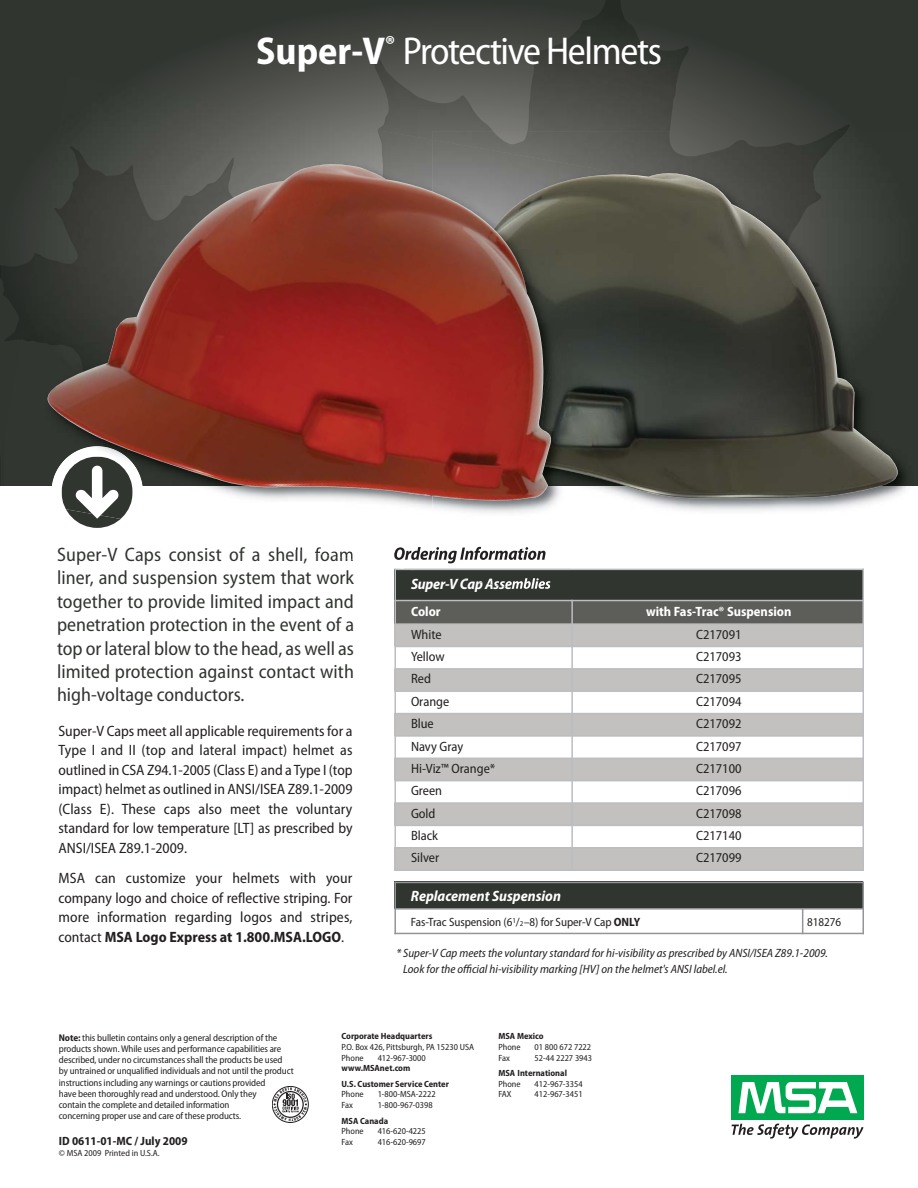
<style>
.page{position:relative;width:918px;height:1188px;background:#fff}
.page>*{position:absolute;margin:0;border:0;box-sizing:border-box;transform-origin:0 0}
.t1{font:semi-condensed 39px "Myriad Pro";letter-spacing:-.035em;color:#fff}
.t2{font:semi-condensed 19.5px/23.4px "Myriad Pro";letter-spacing:.005em;color:#313530;text-align:justify}
.t3{font:semi-condensed 15px/19.5px "Myriad Pro";color:#231f20;text-align:justify}
.t4{font:italic 700 semi-condensed 15px "Myriad Pro";letter-spacing:-.005em;color:#fff}
.t5{font:semi-condensed 13.5px "Myriad Pro";color:#231f20}
.t6{font:700 semi-condensed 13.5px "Myriad Pro";color:#fff}
.t7{font:italic semi-condensed 12px/16.5px "Myriad Pro";color:#231f20}
.t8{font:semi-condensed 12px "Myriad Pro";letter-spacing:-.005em;color:#231f20}
.t9{font:700 semi-condensed 12px "Myriad Pro";color:#231f20}
.t10{font:semi-condensed 9.75px/11.2px "Myriad Pro";letter-spacing:-.01em;color:#231f20}
.t11{font:semi-condensed 9px/10.8px "Myriad Pro";color:#231f20}
.t12{font:700 semi-condensed 9px/15.1px "Myriad Pro";color:#231f20}
.s1{font-weight:700}
.s2{font-size:7.5px}
</style>
<div class="page">
<svg style="left:0;top:0;width:918px;height:485px;background:#3d403b"></svg>
<div style="left:394px;top:569px;width:469px;height:32px;background:#313530"></div>
<div style="left:394px;top:601px;width:178px;height:23px;background:#5d5e59"></div>
<div style="left:572px;top:601px;width:292px;height:23px;background:#5d5e59"></div>
<div style="left:394px;top:624px;width:178px;height:22px;background:#c2c1bf"></div>
<div style="left:572px;top:624px;width:292px;height:22px;background:#c2c1bf"></div>
<div style="left:394px;top:669px;width:178px;height:22px;background:#c2c1bf"></div>
<div style="left:572px;top:669px;width:292px;height:22px;background:#c2c1bf"></div>
<div style="left:394px;top:714px;width:178px;height:22px;background:#c2c1bf"></div>
<div style="left:572px;top:714px;width:292px;height:22px;background:#c2c1bf"></div>
<div style="left:394px;top:758px;width:178px;height:23px;background:#c2c1bf"></div>
<div style="left:572px;top:758px;width:292px;height:23px;background:#c2c1bf"></div>
<div style="left:394px;top:803px;width:178px;height:22px;background:#c2c1bf"></div>
<div style="left:572px;top:803px;width:292px;height:22px;background:#c2c1bf"></div>
<div style="left:394px;top:848px;width:178px;height:23px;background:#c2c1bf"></div>
<div style="left:572px;top:848px;width:292px;height:23px;background:#c2c1bf"></div>
<hr style="left:394px;top:569px;width:2px;height:302px;background:#bbbdc0">
<hr style="left:571px;top:600px;width:2px;height:271px;background:#bbbdc0">
<hr style="left:862px;top:569px;width:2px;height:302px;background:#bbbdc0">
<hr style="left:394px;top:569px;width:470px;height:1px;background:#bbbdc0">
<hr style="left:394px;top:600px;width:470px;height:1px;background:#bbbdc0">
<hr style="left:394px;top:623px;width:470px;height:2px;background:#bbbdc0">
<hr style="left:394px;top:646px;width:470px;height:1px;background:#bbbdc0">
<hr style="left:394px;top:668px;width:470px;height:2px;background:#bbbdc0">
<hr style="left:394px;top:690px;width:470px;height:2px;background:#bbbdc0">
<hr style="left:394px;top:713px;width:470px;height:1px;background:#bbbdc0">
<hr style="left:394px;top:735px;width:470px;height:2px;background:#bbbdc0">
<hr style="left:394px;top:758px;width:470px;height:1px;background:#bbbdc0">
<hr style="left:394px;top:780px;width:470px;height:1px;background:#bbbdc0">
<hr style="left:394px;top:802px;width:470px;height:2px;background:#bbbdc0">
<hr style="left:394px;top:825px;width:470px;height:1px;background:#bbbdc0">
<hr style="left:394px;top:847px;width:470px;height:2px;background:#bbbdc0">
<hr style="left:394px;top:869px;width:470px;height:2px;background:#bbbdc0">
<div style="left:732px;top:1075px;width:132px;height:45px;background:#00a94f"></div>
<svg style="left:738px;top:1082px;width:119px;height:31px"></svg>
<svg style="left:732px;top:1124px;width:132px;height:15px"></svg>
<div style="left:272px;top:1086px;width:37px;height:37px;border:1px solid #231f20;border-radius:50%"></div>
<svg style="left:274px;top:1087px;width:33px;height:34px"></svg>
<div style="left:394px;top:882px;width:469px;height:27px;background:#313530"></div>
<hr style="left:394px;top:882px;width:2px;height:52px;background:#939598">
<svg style="left:802px;top:910px;width:1px;height:23px"></svg>
<hr style="left:862px;top:882px;width:2px;height:52px;background:#939598">
<hr style="left:394px;top:882px;width:470px;height:1px;background:#939598">
<hr style="left:394px;top:908px;width:470px;height:2px;background:#939598">
<hr style="left:394px;top:933px;width:470px;height:1px;background:#939598">
<img style="left:372px;top:0;width:478px;height:131px">
<div style="left:846px;top:131px;width:72px;height:355px;background:#313630"></div>
<img style="left:433px;top:131px;width:413px;height:41px">
<img style="left:585px;top:172px;width:314px;height:327px">
<img style="left:296px;top:507px;width:279px;height:62px">
<img style="left:0;top:485px;width:43px;height:1px">
<img style="left:0;top:146px;width:43px;height:313px">
<img style="left:394px;top:547px;width:114px;height:16px">
<img style="left:411px;top:570px;width:159px;height:19px">
<img style="left:456px;top:578px;width:55px;height:11px">
<img style="left:339px;top:130px;width:94px;height:30px">
<img style="left:21px;top:146px;width:243px;height:269px">
<img style="left:433px;top:486px;width:152px;height:58px">
<img style="left:433px;top:140px;width:199px;height:34px">
<img style="left:553px;top:431px;width:56px;height:44px">
<img style="left:553px;top:174px;width:86px;height:257px">
<img style="left:43px;top:160px;width:510px;height:347px">
<svg style="left:62px;top:457px;width:71px;height:62px"></svg>
<h1 class="t1" style="left:256px;top:36px;width:407px"><span class="s1">Super-V</span><sup>®</sup> Protective Helmets</h1>
<p class="t2" style="left:57px;top:545px;width:299px">Super-V Caps consist of a shell, foam liner, and suspension system that work together to provide limited impact and penetration protection in the event of a top or lateral blow to the head, as well as limited protection against contact with high-voltage conductors.</p>
<p class="t3" style="left:58px;top:722px;width:296px">Super-V Caps meet all applicable requirements for a Type I and II (top and lateral impact) helmet as outlined in CSA Z94.1-2005 (Class E) and a Type I (top impact) helmet as outlined in ANSI/ISEA Z89.1-2009 (Class E). These caps also meet the voluntary standard for low temperature [LT] as prescribed by ANSI/ISEA Z89.1-2009.</p>
<p class="t3" style="left:58px;top:870px;width:296px">MSA can customize your helmets with your company logo and choice of reflective striping. For more information regarding logos and stripes, contact <span class="s1">MSA Logo Express at 1.800.MSA.LOGO</span>.</p>
<p class="t4" style="left:411px;top:578px;width:141px">Super-V Cap Assemblies</p>
<p class="t6" style="left:411px;top:606px;width:31px">Color</p>
<p class="t6" style="left:646px;top:606px;width:147px">with Fas-Trac® Suspension</p>
<p class="t5" style="left:411px;top:629px;width:32px">White</p>
<p class="t5" style="left:696px;top:629px;width:47px">C217091</p>
<p class="t5" style="left:411px;top:652px;width:35px">Yellow</p>
<p class="t5" style="left:696px;top:652px;width:47px">C217093</p>
<p class="t5" style="left:411px;top:674px;width:21px">Red</p>
<p class="t5" style="left:696px;top:674px;width:47px">C217095</p>
<p class="t5" style="left:411px;top:696px;width:40px">Orange</p>
<p class="t5" style="left:696px;top:696px;width:47px">C217094</p>
<p class="t5" style="left:411px;top:719px;width:24px">Blue</p>
<p class="t5" style="left:696px;top:719px;width:47px">C217092</p>
<p class="t5" style="left:411px;top:741px;width:54px">Navy Gray</p>
<p class="t5" style="left:696px;top:741px;width:47px">C217097</p>
<p class="t5" style="left:411px;top:763px;width:86px">Hi-Viz™ Orange*</p>
<p class="t5" style="left:696px;top:763px;width:47px">C217100</p>
<p class="t5" style="left:411px;top:786px;width:33px">Green</p>
<p class="t5" style="left:696px;top:786px;width:47px">C217096</p>
<p class="t5" style="left:411px;top:808px;width:26px">Gold</p>
<p class="t5" style="left:696px;top:808px;width:47px">C217098</p>
<p class="t5" style="left:411px;top:830px;width:29px">Black</p>
<p class="t5" style="left:696px;top:830px;width:47px">C217140</p>
<p class="t5" style="left:411px;top:853px;width:30px">Silver</p>
<p class="t5" style="left:696px;top:853px;width:47px">C217099</p>
<p class="t4" style="left:411px;top:890px;width:152px">Replacement Suspension</p>
<p class="t8" style="left:411px;top:917px;width:231px">Fas-Trac Suspension (6<sup>1</sup>/<span class="s2">2</span>–8) for Super-V Cap <span class="s1">ONLY</span></p>
<p class="t8" style="left:807px;top:917px;width:36px">818276</p>
<p class="t7" style="left:403px;top:946px;width:426px;text-indent:-7px">* Super-V Cap meets the voluntary standard for hi-visibility as prescribed by ANSI/ISEA Z89.1-2009.<br>Look for the official hi-visibility marking [HV] on the helmet's ANSI label.el.</p>
<p class="t10" style="left:59px;top:1033px;width:236px"><span class="s1">Note:</span> this b ulletin contains only a general description of the products shown. While uses and performance capabilities are described, under no circumstances shall the products be used by untrained or unqualified individuals and not until the product instructions including any warnings or cautions provided<br>have been thoroughly read and understood. Only they<br>contain the complete and detailed information<br>concerning proper use and care of these products.</p>
<p class="t9" style="left:59px;top:1136px;width:130px">ID 0611-01-MC / July 2009</p>
<p class="t11" style="left:59px;top:1148px;width:102px">© MSA 2009 Printed in U.S.A.</p>
<p class="t12" style="left:342px;top:1029px;width:92px">Corporate Headquarters</p>
<p class="t11" style="left:342px;top:1042px;width:134px">P.O. Box 426, Pittsburgh, PA 15230 USA<br>Phone</p>
<p class="t11" style="left:378px;top:1053px;width:50px">412-967-3000</p>
<p class="t12" style="left:342px;top:1062px;width:109px">www.MSAnet.com<br>U.S. Customer Service Center</p>
<p class="t11" style="left:342px;top:1090px;width:24px">Phone</p>
<p class="t11" style="left:378px;top:1090px;width:60px">1-800-MSA-2222</p>
<p class="t11" style="left:342px;top:1101px;width:13px">Fax</p>
<p class="t11" style="left:378px;top:1101px;width:57px">1-800-967-0398</p>
<p class="t12" style="left:342px;top:1114px;width:48px">MSA Canada</p>
<p class="t11" style="left:342px;top:1127px;width:24px">Phone</p>
<p class="t11" style="left:378px;top:1127px;width:50px">416-620-4225</p>
<p class="t11" style="left:342px;top:1138px;width:13px">Fax</p>
<p class="t11" style="left:378px;top:1138px;width:50px">416-620-9697</p>
<p class="t12" style="left:498px;top:1029px;width:47px">MSA Mexico</p>
<p class="t11" style="left:498px;top:1042px;width:24px">Phone</p>
<p class="t11" style="left:535px;top:1042px;width:58px">01 800 672 7222</p>
<p class="t11" style="left:498px;top:1053px;width:13px">Fax</p>
<p class="t11" style="left:535px;top:1053px;width:59px">52-44 2227 3943</p>
<p class="t12" style="left:498px;top:1066px;width:70px">MSA International</p>
<p class="t11" style="left:498px;top:1079px;width:24px">Phone</p>
<p class="t11" style="left:535px;top:1079px;width:50px">412-967-3354</p>
<p class="t11" style="left:498px;top:1090px;width:14px">FAX</p>
<p class="t11" style="left:535px;top:1090px;width:50px">412-967-3451</p>
</div>
